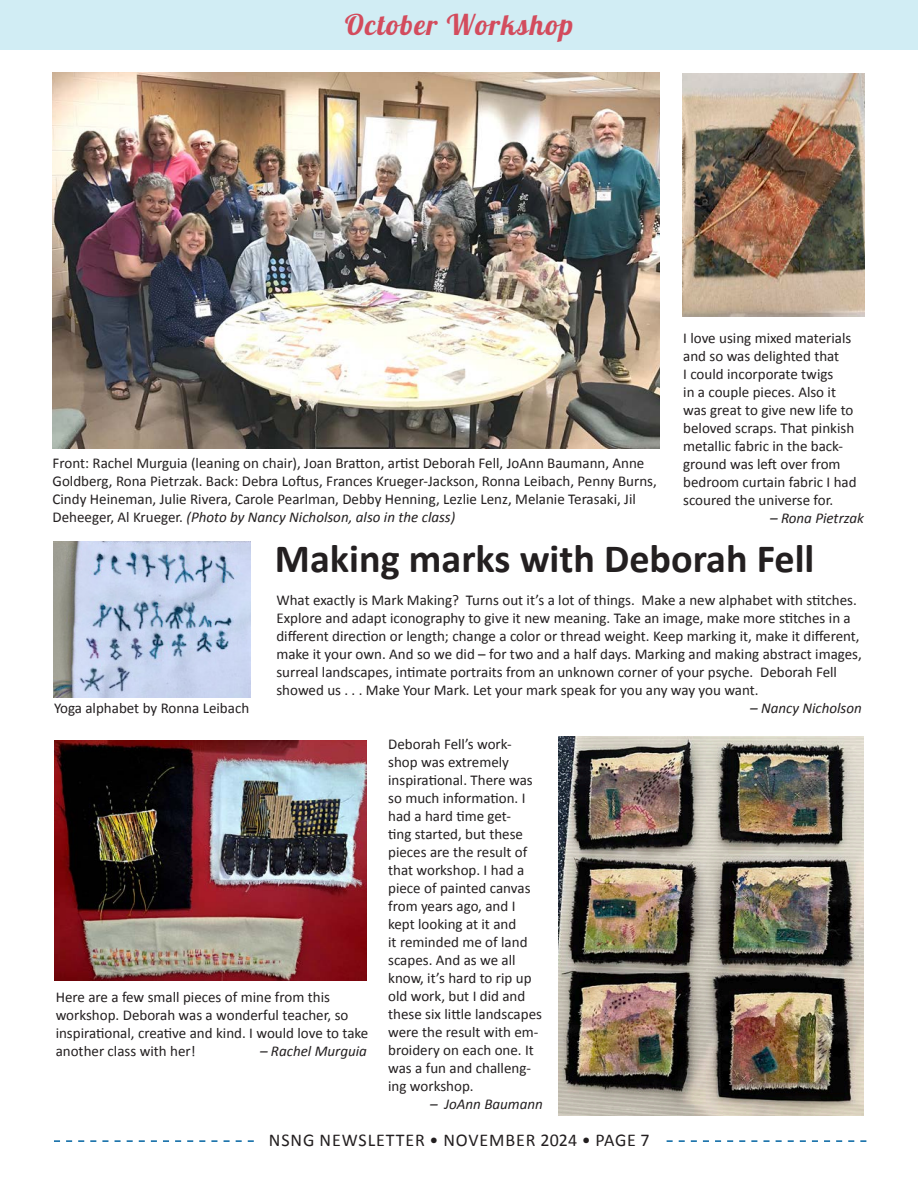
<style>
.page{position:relative;width:918px;height:1188px;background:#fff}
.page>*{position:absolute;margin:0;border:0;box-sizing:border-box;transform-origin:0 0}
.t1{font:700 40.2px "Calibri";color:#231f20}
.t2{font:28.5px "Lobster 1.4";letter-spacing:.05em;color:#d34c5d}
.t3{font:18px "Calibri";letter-spacing:.05em;color:#231f20}
.t4{font:15px/18px "Calibri";color:#231f20}
.t5{font:italic 15px "Calibri";color:#231f20}
.s1{font-style:italic}
</style>
<div class="page">
<img style="left:53px;top:73px;width:607px;height:375px">
<svg style="left:54px;top:1140px;width:200px;height:2px"></svg>
<svg style="left:667px;top:1140px;width:199px;height:2px"></svg>
<div style="left:0;top:0;width:918px;height:50px;background:#d1edf4"></div>
<img style="left:558px;top:737px;width:305px;height:379px">
<img style="left:683px;top:74px;width:181px;height:243px">
<img style="left:55px;top:741px;width:311px;height:239px">
<img style="left:54px;top:542px;width:196px;height:156px">
<h2 class="t2" style="left:345px;top:6px;width:230px">October Workshop</h2>
<p class="t4" style="left:683px;top:329px;width:175px">I love using mixed materials and so was delighted that<br>I could incorporate twigs<br>in a couple pieces. Also it was great to give new life to beloved scraps. That pinkish metallic fabric in the back&shy;ground was left over from bedroom curtain fabric I had scoured the universe for.</p>
<p class="t5" style="left:770px;top:508px;width:95px">– Rona Pietrzak</p>
<p class="t4" style="left:53px;top:455px;width:606px">Front: Rachel Murguia (leaning on chair), Joan Bratton, artist Deborah Fell, JoAnn Baumann, Anne Goldberg, Rona Pietrzak. Back: Debra Loftus, Frances Krueger-Jackson, Ronna Leibach, Penny Burns, Cindy Heineman, Julie Rivera, Carole Pearlman, Debby Henning, Lezlie Lenz, Melanie Terasaki, Jil Deheeger, Al Krueger. <span class="s1">(Photo by Nancy Nicholson, also in the class)</span></p>
<h1 class="t1" style="left:275px;top:533px;width:541px">Making marks with Deborah Fell</h1>
<p class="t4" style="left:276px;top:591px;width:587px">What exactly is Mark Making? Turns out it’s a lot of things. Make a new alphabet with stitches.<br>Explore and adapt iconography to give it new meaning. Take an image, make more stitches in a different direction or length; change a color or thread weight. Keep marking it, make it different, make it your own. And so we did – for two and a half days. Marking and making abstract images, surreal landscapes, intimate portraits from an unknown corner of your psyche. Deborah Fell showed us . . . Make Your Mark. Let your mark speak for you any way you want.</p>
<p class="t4" style="left:54px;top:699px;width:197px">Yoga alphabet by Ronna Leibach</p>
<p class="t5" style="left:750px;top:698px;width:113px">– Nancy Nicholson</p>
<p class="t4" style="left:56px;top:989px;width:314px">Here are a few small pieces of mine from this workshop. Deborah was a wonderful teacher, so inspirational, creative and kind. I would love to take another class with her!</p>
<p class="t5" style="left:260px;top:1041px;width:108px">– Rachel Murguia</p>
<p class="t4" style="left:388px;top:735px;width:155px">Deborah Fell’s work&shy;shop was extremely inspirational. There was so much information. I had a hard time get-<br>ting started, but these pieces are the result of that workshop. I had a piece of painted canvas from years ago, and I kept looking at it and<br>it reminded me of land scapes. And as we all know, it’s hard to rip up old work, but I did and these six little landscapes were the result with em&shy;broidery on each one. It was a fun and challeng&shy;ing workshop.</p>
<p class="t5" style="left:430px;top:1094px;width:114px">– JoAnn Baumann</p>
<p class="t3" style="left:269px;top:1129px;width:382px">NSNG NEWSLETTER • NOVEMBER 2024 • PAGE 7</p>
</div>
